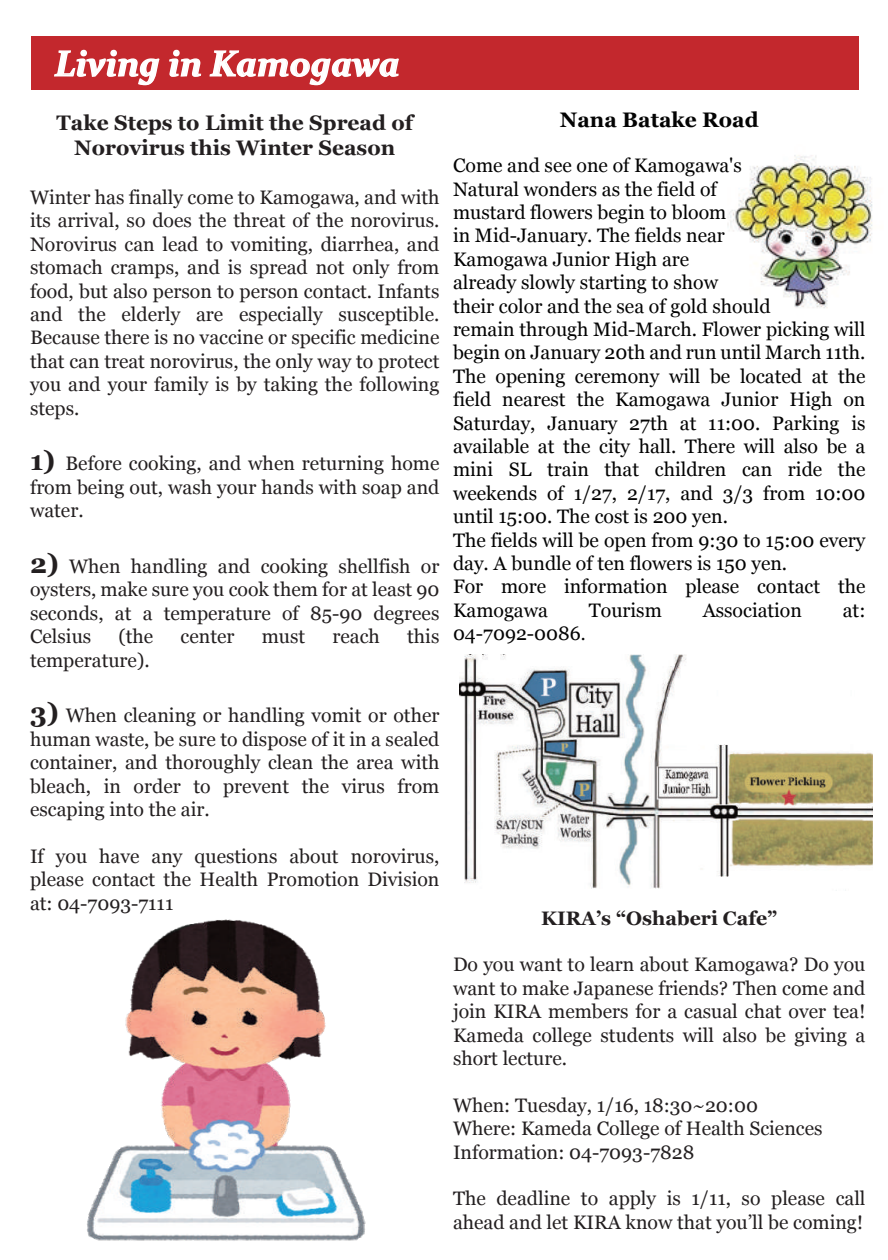
<style>
.page{position:relative;width:888px;height:1260px;background:#fff}
.page>*{position:absolute;margin:0;border:0;box-sizing:border-box;transform-origin:0 0}
.t1{font:italic 700 36px "Constantia";color:#fff}
.t2{font:700 21px/25.2px "Georgia";color:#231f20;text-align:center}
.t3{font:700 21px "Georgia";color:#030303}
.t4{font:19.5px/23.4px "Georgia";color:#231f20;text-align:justify}
.t5{font:19.5px/23.4px "Georgia";color:#030303}
.t6{font:700 19.5px "Georgia";color:#231f20}
.s1{font-weight:700;font-size:27px}
.s2{font-size:18px}
</style>
<div class="page">
<img style="left:727px;top:155px;width:146px;height:153px">
<div style="left:32px;top:36px;width:828px;height:54px;background:#c3282d"></div>
<svg style="left:54px;top:49px;width:106px;height:37px"></svg>
<svg style="left:169px;top:49px;width:33px;height:28px"></svg>
<svg style="left:209px;top:50px;width:190px;height:36px"></svg>
<img style="left:87px;top:919px;width:279px;height:322px">
<img style="left:459px;top:654px;width:414px;height:237px">
<h1 class="t1" style="left:55px;top:39px;width:346px">Living in Kamogawa</h1>
<p class="t2" style="left:57px;top:110px;width:358px">Take Steps to Limit the Spread of<br>Norovirus this Winter Season</p>
<p class="t4" style="left:30px;top:186px;width:411px">Winter has finally come to Kamogawa, and with its arrival, so does the threat of the norovirus.<br>Norovirus can lead to vomiting, diarrhea, and stomach cramps, and is spread not only from food, but also person to person contact. Infants and the elderly are especially susceptible.<br>Because there is no vaccine or specific medicine that can treat norovirus, the only way to protect you and your family is by taking the following steps.</p>
<p class="t4" style="left:30px;top:452px;width:411px"><span class="s1">1)</span> Before cooking, and when returning home from being out, wash your hands with soap and water.</p>
<p class="t4" style="left:30px;top:555px;width:411px"><span class="s1">2)</span> When handling and cooking shellfish or oysters, make sure you cook them for at least 90 seconds, at a temperature of 85-90 degrees Celsius</p>
<p class="t4" style="left:119px;top:625px;width:36px">(the</p>
<p class="t4" style="left:181px;top:625px;width:55px">center</p>
<p class="t4" style="left:262px;top:625px;width:45px">must</p>
<p class="t4" style="left:333px;top:625px;width:49px">reach</p>
<p class="t4" style="left:407px;top:625px;width:34px">this</p>
<p class="t4" style="left:30px;top:649px;width:121px">temperature).</p>
<p class="t4" style="left:30px;top:704px;width:411px"><span class="s1">3)</span> When cleaning or handling vomit or other human waste, be sure to dispose of it in a sealed container, and thoroughly clean the area with bleach, in order to prevent the virus from escaping into the air.</p>
<p class="t4" style="left:30px;top:845px;width:411px">If you have any questions about norovirus, please contact the Health Promotion Division at: 04-7093-7111</p>
<p class="t3" style="left:560px;top:107px;width:200px">Nana Batake Road</p>
<p class="t5" style="left:453px;top:154px;width:414px">Come and see one of Kamogawa's<br>Natural wonders as the field of<br>mustard flowers begin to bloom<br>in Mid-January. The fields near<br>Kamogawa Junior High are<br>already slowly starting to show<br>their color and the sea of gold should<br>remain through Mid-March. Flower picking will begin on January 20th and run until March 11th.<br>The opening ceremony will be located at the field nearest the Kamogawa Junior High on Saturday, January 27th at 11:00. Parking is available at the city hall. There will also be a mini SL train that children can ride the weekends of 1/27, 2/17, and 3/3 from 10:00 until 15:00. The cost is 200 yen.<br>The fields will be open from 9:30 to 15:00 every day. A bundle of ten flowers is 150 yen.<br>For more information please contact the Kamogawa</p>
<p class="t5" style="left:589px;top:599px;width:75px">Tourism</p>
<p class="t5" style="left:703px;top:599px;width:101px">Association</p>
<p class="t5" style="left:843px;top:599px;width:24px">at:</p>
<p class="t5" style="left:453px;top:622px;width:134px">04-7092-0086<span class="s2">.</span></p>
<p class="t6" style="left:541px;top:905px;width:238px">KIRA’s “Oshaberi Cafe”</p>
<p class="t4" style="left:453px;top:953px;width:414px">Do you want to learn about Kamogawa? Do you want to make Japanese friends? Then come and join KIRA members for a casual chat over tea!<br>Kameda college students will also be giving a short lecture.</p>
<p class="t4" style="left:453px;top:1094px;width:371px;text-align:left">When: Tuesday, 1/16, 18:30~20:00<br>Where: Kameda College of Health Sciences<br>Information: 04-7093-7828</p>
<p class="t4" style="left:453px;top:1187px;width:414px">The deadline to apply is 1/11, so please call ahead and let KIRA know that you’ll be coming!</p>
</div>
